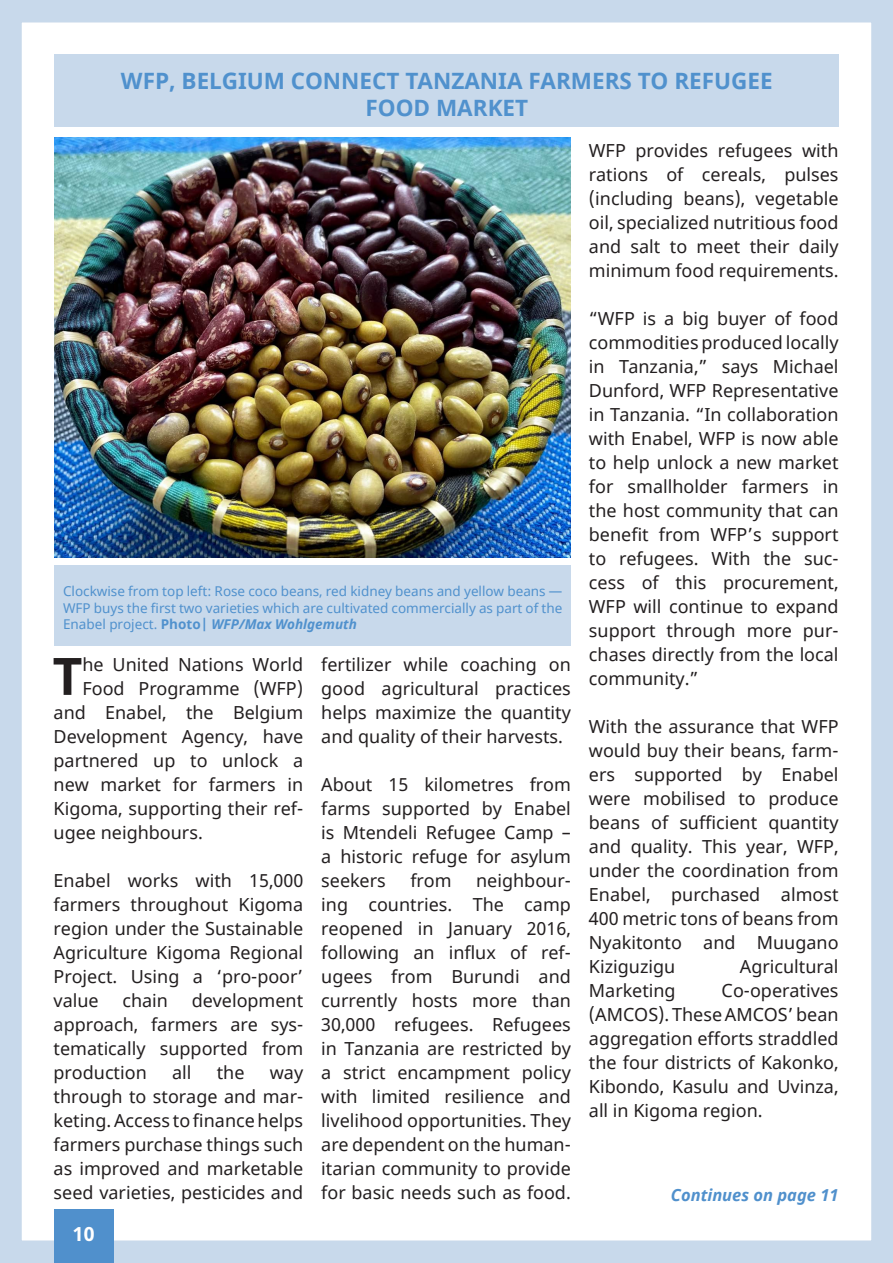
<style>
.page{position:relative;width:893px;height:1263px;background:#fff}
.page>*{position:absolute;margin:0;border:0;box-sizing:border-box;transform-origin:0 0}
.Big_Cap{font:700 51.6px "Noto Sans";color:#231f20}
.t1{font:700 22.5px "Noto Sans";color:#5091cd}
.t2{font:700 19.5px "Noto Sans";color:#fff}
.Big_Cap-2{font:18px/24px "Noto Sans";color:#231f20;text-align:justify}
.t3{font:italic 700 16.5px "Noto Sans";color:#5090cc}
.t4{font:13.5px/16.4px "Noto Sans";color:#5091cd;text-align:justify}
.s1{font-weight:700}
.s2{font-weight:700;font-style:italic}
</style>
<div class="page">
<div style="left:0;top:0;width:893px;height:1263px;border:22px solid #c8d9eb"></div>
<svg style="left:892px;top:0;width:1px;height:1263px"></svg>
<div style="left:54px;top:1209px;width:59px;height:54px;background:#5090cc"></div>
<div style="left:54px;top:54px;width:785px;height:73px;background:#c8d9eb"></div>
<div style="left:55px;top:565px;width:516px;height:81px;background:#c8d9eb"></div>
<img style="left:54px;top:138px;width:517px;height:419px">
<p class="t1" style="left:121px;top:65px;width:653px">WFP, BELGIUM CONNECT TANZANIA FARMERS TO REFUGEE</p>
<p class="t1" style="left:365px;top:92px;width:164px">FOOD MARKET</p>
<p class="t4" style="left:63px;top:584px;width:501px">Clockwise from top left: Rose coco beans, red kidney beans and yellow beans — WFP buys the first two varieties which are cultivated commercially as part of the Enabel project. <span class="s1">Photo|</span> <span class="s2">WFP/Max Wohlgemuth</span></p>
<p class="Big_Cap" style="left:53px;top:640px;width:31px">T</p>
<p class="Big_Cap-2" style="left:82px;top:653px;width:222px">he United Nations World</p>
<p class="Big_Cap-2" style="left:82px;top:677px;width:222px">Food Programme (WFP)</p>
<p class="Big_Cap-2" style="left:54px;top:701px;width:251px">and Enabel, the Belgium</p>
<p class="Big_Cap-2" style="left:54px;top:725px;width:251px">Development Agency, have</p>
<p class="Big_Cap-2" style="left:54px;top:749px;width:251px">partnered up to unlock a</p>
<p class="Big_Cap-2" style="left:54px;top:773px;width:251px">new market for farmers in</p>
<p class="Big_Cap-2" style="left:54px;top:797px;width:251px">Kigoma, supporting their ref-</p>
<p class="Big_Cap-2" style="left:54px;top:821px;width:151px">ugee neighbours.</p>
<p class="Big_Cap-2" style="left:54px;top:869px;width:251px">Enabel works with 15,000 farmers throughout Kigoma region under the Sustainable Agriculture Kigoma Regional Project. Using a ‘pro-poor’ value</p>
<p class="Big_Cap-2" style="left:54px;top:989px;width:251px;text-indent:138px">development approach, farmers are sys&shy;tematically supported from production</p>
<p class="Big_Cap-2" style="left:122px;top:989px;width:47px">chain</p>
<p class="Big_Cap-2" style="left:172px;top:1061px;width:21px">all</p>
<p class="Big_Cap-2" style="left:217px;top:1061px;width:29px">the</p>
<p class="Big_Cap-2" style="left:54px;top:1061px;width:251px;text-indent:216px">way through to storage and mar&shy;keting. Access to finance helps farmers purchase things such as improved and marketable seed varieties, pesticides and</p>
<p class="t2" style="left:73px;top:1220px;width:23px">10</p>
<p class="Big_Cap-2" style="left:321px;top:653px;width:251px">fertilizer while coaching on good agricultural practices helps maximize the quantity and quality of their harvests.</p>
<p class="Big_Cap-2" style="left:321px;top:773px;width:251px">About 15 kilometres from farms supported by Enabel is Mtendeli Refugee Camp – a historic refuge for asylum seekers</p>
<p class="Big_Cap-2" style="left:410px;top:869px;width:43px">from</p>
<p class="Big_Cap-2" style="left:321px;top:869px;width:251px;text-indent:155px">neighbour&shy;ing countries. The camp reopened in January 2016, following an influx of ref&shy;ugees from Burundi and currently hosts more than 30,000 refugees. Refugees in Tanzania are restricted by a strict encampment policy with limited resilience and livelihood opportunities. They are dependent on the human&shy;itarian community to provide for basic needs such as food.</p>
<p class="Big_Cap-2" style="left:589px;top:139px;width:251px">WFP provides refugees with rations of cereals, pulses (including beans), vegetable oil, specialized nutritious food and salt to meet their daily minimum food requirements.</p>
<p class="Big_Cap-2" style="left:589px;top:307px;width:251px">“WFP is a big buyer of food commodities produced locally in Tanzania,” says Michael Dunford, WFP Representative in Tanzania. “In collaboration with Enabel, WFP is now able to help unlock a new market for smallholder farmers in the host community that can benefit from WFP’s support to refugees. With the suc&shy;cess of this procurement, WFP will continue to expand support through more pur&shy;chases directly from the local community.”</p>
<p class="Big_Cap-2" style="left:589px;top:715px;width:251px">With the assurance that WFP would buy their beans, farm&shy;ers supported by Enabel were mobilised to produce beans of sufficient quantity and quality. This year, WFP, under the coordination from Enabel, purchased almost 400 metric tons of beans from Nyakitonto and Muugano Kiziguzigu</p>
<p class="Big_Cap-2" style="left:740px;top:955px;width:100px">Agricultural</p>
<p class="Big_Cap-2" style="left:589px;top:979px;width:88px">Marketing</p>
<p class="Big_Cap-2" style="left:589px;top:979px;width:251px;text-indent:133px">Co-operatives (AMCOS). These AMCOS’ bean aggregation efforts straddled the four districts of Kakonko, Kibondo, Kasulu and Uvinza, all in Kigoma region.</p>
<p class="t3" style="left:671px;top:1184px;width:169px">Continues on page 11</p>
</div>
